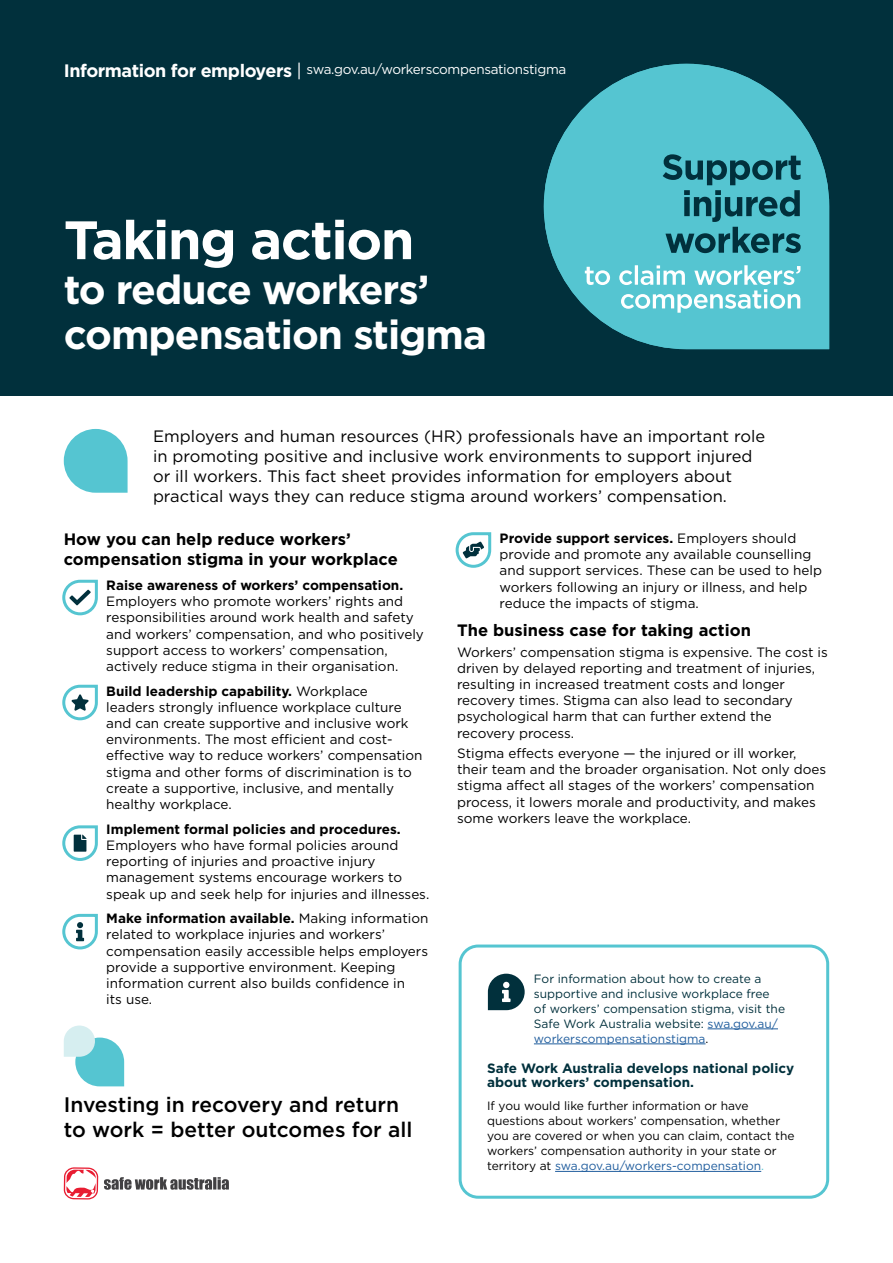
<style>
.page{position:relative;width:893px;height:1263px;background:#fff}
.page>*{position:absolute;margin:0;border:0;box-sizing:border-box;transform-origin:0 0}
.t1{font:700 54px "Gotham";letter-spacing:-.025em;color:#fff}
.t2{font:700 40.5px/45px "Gotham";letter-spacing:-.025em;color:#fff}
.t3{font:500 21px/25.2px "Gotham";color:#000}
.t4{font:16.5px/19.8px "Gotham";color:#000}
.t5{font:700 16.5px/19.8px "Gotham";color:#000}
.t6{font:13.5px/16.2px "Gotham";color:#000}
.t7{font:700 13.5px "Gotham";color:#000}
.t8{font:700 13.5px/13.5px "Gotham";color:#01303c}
.t9{font:13.5px "Gotham";letter-spacing:-.025em;color:#fff}
.t10{font:12px/15px "Gotham";color:#000}
.t11{font:12px/15px "Gotham";color:#01303c}
.s1{font-weight:700;font-size:18px}
.s2{font-size:18px}
.s3{font-weight:700}
.s4{color:#215e9e}
.s5{color:#000}
.s6{color:#55c5d1}
</style>
<div class="page">
<div style="left:0;top:0;width:893px;height:395px;background:#01303c"></div>
<svg style="left:64px;top:429px;width:64px;height:64px;background:#71ced8"></svg>
<svg style="left:64px;top:1025px;width:60px;height:61px"></svg>
<svg style="left:544px;top:64px;width:285px;height:285px;fill:#55c5d1"></svg>
<svg style="left:585px;top:154px;width:216px;height:160px;background:#57b6c1"></svg>
<hr style="left:708px;top:1028px;width:70px;height:1px;background:#215e9e">
<hr style="left:534px;top:1043px;width:171px;height:1px;background:#215e9e">
<hr style="left:555px;top:1171px;width:206px;height:1px;background:#215e9e">
<div style="left:459px;top:944px;width:370px;height:255px;border:3px solid #55c5d1;border-radius:18px"></div>
<svg style="left:488px;top:974px;width:37px;height:36px"></svg>
<svg style="left:455px;top:532px;width:37px;height:36px"></svg>
<svg style="left:62px;top:579px;width:36px;height:37px"></svg>
<svg style="left:62px;top:913px;width:36px;height:37px"></svg>
<svg style="left:62px;top:684px;width:36px;height:37px"></svg>
<svg style="left:62px;top:825px;width:36px;height:36px"></svg>
<svg style="left:64px;top:1167px;width:34px;height:32px"></svg>
<svg style="left:104px;top:1177px;width:125px;height:13px"></svg>
<p class="t9" style="left:64px;top:60px;width:504px"><span class="s1">Information for employers</span> <span class="s2">|</span> swa.gov.au/workerscompensationstigma</p>
<h1 class="t1" style="left:64px;top:204px;width:352px">Taking action</h1>
<h2 class="t2" style="left:64px;top:267px;width:425px">to reduce workers’ compensation stigma</h2>
<p class="t4" style="left:153px;top:426px;width:614px">Employers and human resources (HR) professionals have an important role in promoting positive and inclusive work environments to support injured or ill workers. This fact sheet provides information for employers about practical ways they can reduce stigma around workers’ compensation.</p>
<p class="t5" style="left:64px;top:530px;width:336px">How you can help reduce workers’ compensation stigma in your workplace</p>
<p class="t7" style="left:106px;top:576px;width:298px">Raise awareness of workers’ compensation.</p>
<p class="t6" style="left:106px;top:593px;width:319px">Employers who promote workers’ rights and responsibilities around work health and safety and workers’ compensation, and who positively support access to workers’ compensation, actively reduce stigma in their organisation.</p>
<p class="t6" style="left:106px;top:682px;width:318px"><span class="s3">Build leadership capability.</span> Workplace<br>leaders strongly influence workplace culture and can create supportive and inclusive work environments. The most efficient and cost&shy;effective way to reduce workers’ compensation stigma and other forms of discrimination is to create a supportive, inclusive, and mentally healthy workplace.</p>
<p class="t7" style="left:106px;top:820px;width:296px">Implement formal policies and procedures.</p>
<p class="t6" style="left:106px;top:837px;width:325px">Employers who have formal policies around reporting of injuries and proactive injury management systems encourage workers to speak up and seek help for injuries and illnesses.</p>
<p class="t6" style="left:106px;top:910px;width:324px"><span class="s3">Make information available.</span> Making information related to workplace injuries and workers’ compensation easily accessible helps employers provide a supportive environment. Keeping information current also builds confidence in<br>its use.</p>
<p class="t6" style="left:500px;top:530px;width:324px"><span class="s3">Provide support services.</span> Employers should provide and promote any available counselling and support services. These can be used to help workers following an injury or illness, and help reduce the impacts of stigma.</p>
<p class="t5" style="left:457px;top:620px;width:295px">The business case for taking action</p>
<p class="t6" style="left:457px;top:643px;width:372px">Workers’ compensation stigma is expensive. The cost is driven by delayed reporting and treatment of injuries, resulting in increased treatment costs and longer recovery times. Stigma can also lead to secondary psychological harm that can further extend the recovery process.</p>
<p class="t6" style="left:457px;top:745px;width:371px">Stigma effects everyone — the injured or ill worker, their team and the broader organisation. Not only does stigma affect all stages of the workers’ compensation process, it lowers morale and productivity, and makes some workers leave the workplace.</p>
<p class="t11" style="left:534px;top:971px;width:253px">For information about how to create a supportive and inclusive workplace free<br>of workers’ compensation stigma, visit the Safe Work Australia website: <span class="s4">swa.gov.au/ workerscompensationstigma</span><span class="s5">.</span></p>
<p class="t8" style="left:487px;top:1061px;width:309px">Safe Work Australia develops national policy about workers’ compensation.</p>
<p class="t10" style="left:487px;top:1098px;width:309px">If you would like further information or have questions about workers’ compensation, whether you are covered or when you can claim, contact the workers’ compensation authority in your state or territory at <span class="s4">swa.gov.au/workers-compensation</span><span class="s6">.</span></p>
<h3 class="t3" style="left:64px;top:1091px;width:350px">Investing in recovery and return to work = better outcomes for all</h3>
</div>
